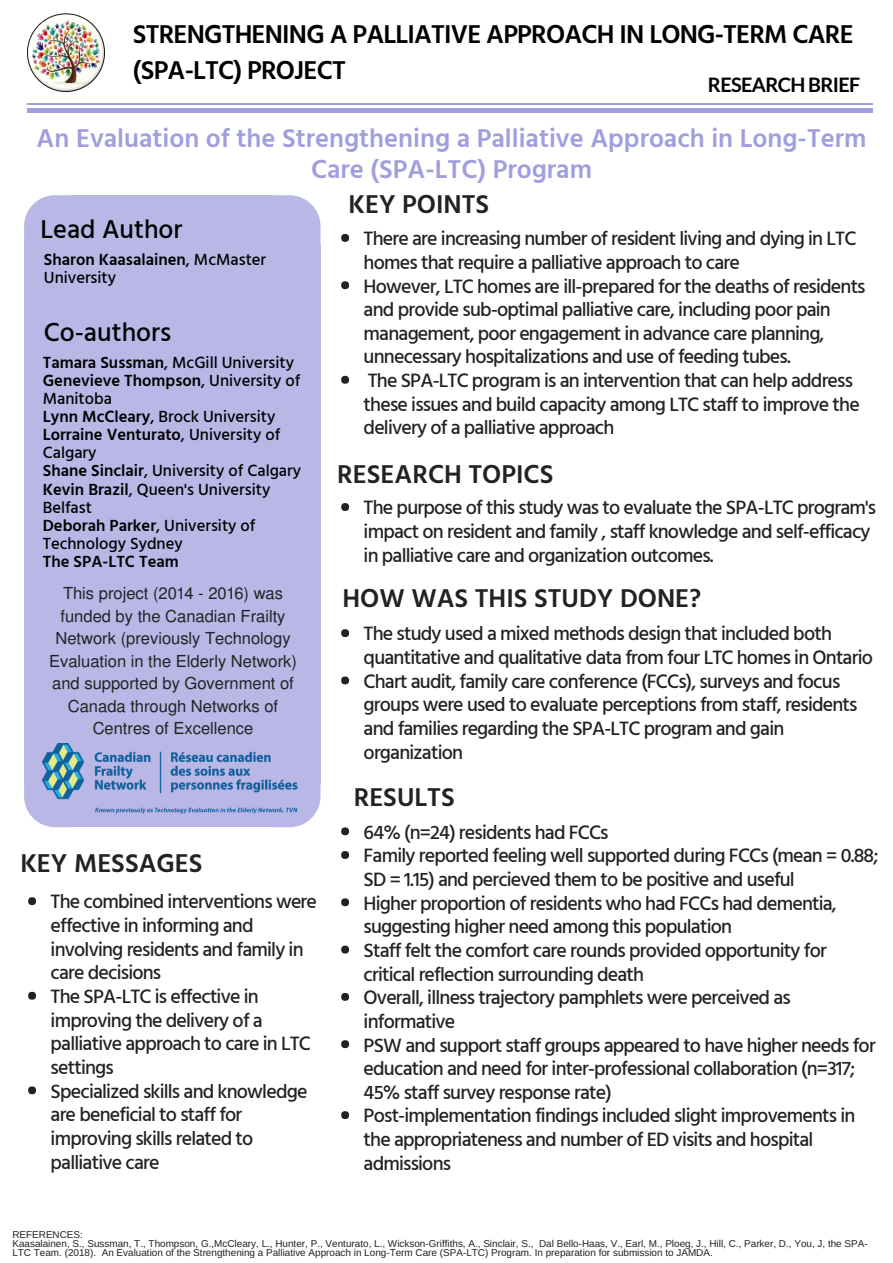
<style>
.page{position:relative;width:893px;height:1263px;background:#fff}
.page>*{position:absolute;margin:0;border:0;box-sizing:border-box;transform-origin:0 0}
.t1{font:600 26.55px/31.5px "Hind Vadodara";color:#a19ede;text-align:center}
.t2{font:600 26.55px/36px "Hind Vadodara";letter-spacing:-.03em;color:#000}
.t3{font:600 26.55px "Hind Vadodara";color:#222}
.t4{font:500 26.55px "Hind Vadodara";color:#000}
.t5{font:500 19.8px/23.7px "Hind Vadodara";letter-spacing:-.04em;color:#222}
.t6{font:700 19.8px "Lato";letter-spacing:-.03em;color:#000}
.t7{font:500 16.5px/18px "Hind Vadodara";color:#000}
.t8{font:16.5px/22.5px "Mukti";color:#222;text-align:center}
.t9{font:600 16.5px "Hind Vadodara";color:#000}
.t10{font:9.9px/9px "Arimo";color:#222}
.s1{font-weight:600}
</style>
<div class="page">
<img style="left:27px;top:14px;width:78px;height:77px">
<svg style="left:274px;top:195px;width:46px;height:50px"></svg>
<div style="left:273px;top:245px;width:47px;height:539px;background:#b9b7e6"></div>
<div style="left:70px;top:245px;width:204px;height:539px;background:#b9b7e6"></div>
<div style="left:70px;top:195px;width:204px;height:51px;background:#b9b7e6"></div>
<svg style="left:24px;top:195px;width:46px;height:50px"></svg>
<div style="left:24px;top:245px;width:48px;height:539px;background:#b9b7e6"></div>
<div style="left:70px;top:782px;width:204px;height:45px;background:#b9b7e6"></div>
<svg style="left:24px;top:784px;width:46px;height:43px"></svg>
<svg style="left:274px;top:784px;width:46px;height:43px"></svg>
<img style="left:43px;top:743px;width:259px;height:74px">
<hr style="left:28px;top:103px;width:845px;height:2px;background:#a19ede">
<div style="left:28px;top:108px;width:845px;height:5px;background:#a19ede"></div>
<div style="left:341px;top:234px;width:8px;height:8px;background:#222;border-radius:50%"></div>
<div style="left:341px;top:281px;width:8px;height:8px;background:#222;border-radius:50%"></div>
<div style="left:341px;top:376px;width:8px;height:8px;background:#222;border-radius:50%"></div>
<div style="left:341px;top:503px;width:8px;height:8px;background:#222;border-radius:50%"></div>
<div style="left:341px;top:629px;width:8px;height:8px;background:#222;border-radius:50%"></div>
<div style="left:341px;top:676px;width:8px;height:8px;background:#222;border-radius:50%"></div>
<div style="left:341px;top:827px;width:8px;height:8px;background:#222;border-radius:50%"></div>
<div style="left:341px;top:851px;width:8px;height:8px;background:#222;border-radius:50%"></div>
<div style="left:341px;top:898px;width:8px;height:8px;background:#222;border-radius:50%"></div>
<div style="left:341px;top:946px;width:8px;height:7px;background:#222;border-radius:50%"></div>
<div style="left:341px;top:993px;width:8px;height:8px;background:#222;border-radius:50%"></div>
<div style="left:341px;top:1040px;width:8px;height:8px;background:#222;border-radius:50%"></div>
<div style="left:341px;top:1111px;width:8px;height:8px;background:#222;border-radius:50%"></div>
<div style="left:28px;top:897px;width:8px;height:8px;background:#222;border-radius:50%"></div>
<div style="left:28px;top:992px;width:8px;height:8px;background:#222;border-radius:50%"></div>
<div style="left:28px;top:1086px;width:8px;height:8px;background:#222;border-radius:50%"></div>
<h1 class="t2" style="left:133px;top:15px;width:722px">STRENGTHENING A PALLIATIVE APPROACH IN LONG-TERM CARE (SPA-LTC) PROJECT</h1>
<p class="t6" style="left:708px;top:73px;width:154px">RESEARCH BRIEF</p>
<h1 class="t1" style="left:37px;top:121px;width:831px">An Evaluation of the Strengthening a Palliative Approach in Long-Term<br>Care (SPA-LTC) Program</h1>
<h1 class="t4" style="left:40px;top:208px;width:144px">Lead Author</h1>
<h1 class="t3" style="left:348px;top:183px;width:142px">KEY POINTS</h1>
<p class="t5" style="left:364px;top:226px;width:503px">There are increasing number of resident living and dying in LTC homes that require a palliative approach to care<br>However, LTC homes are ill-prepared for the deaths of residents and provide sub-optimal palliative care, including poor pain management, poor engagement in advance care planning, unnecessary hospitalizations and use of feeding tubes.<br>The SPA-LTC program is an intervention that can help address these issues and build capacity among LTC staff to improve the delivery of a palliative approach</p>
<p class="t7" style="left:44px;top:250px;width:224px"><span class="s1">Sharon Kaasalainen</span>, McMaster<br>University</p>
<h1 class="t4" style="left:44px;top:311px;width:129px">Co-authors</h1>
<p class="t7" style="left:43px;top:353px;width:260px"><span class="s1">Tamara Sussman</span>, McGill University<br><span class="s1">Genevieve Thompson</span>, University of<br>Manitoba<br><span class="s1">Lynn McCleary</span>, Brock University<br><span class="s1">Lorraine Venturato</span>, University of<br>Calgary<br><span class="s1">Shane Sinclair</span>, University of Calgary<br><span class="s1">Kevin Brazil</span>, Queen's University<br>Belfast<br><span class="s1">Deborah Parker</span>, University of<br>Technology Sydney</p>
<p class="t9" style="left:43px;top:548px;width:137px">The SPA-LTC Team</p>
<h1 class="t3" style="left:337px;top:453px;width:218px">RESEARCH TOPICS</h1>
<p class="t5" style="left:364px;top:495px;width:514px">The purpose of this study was to evaluate the SPA-LTC program's impact on resident and family , staff knowledge and self-efficacy in palliative care and organization outcomes.</p>
<p class="t8" style="left:49px;top:581px;width:249px">This project (2014 - 2016) was funded by the Canadian Frailty<br>Network (previously Technology<br>Evaluation in the Elderly Network) and supported by Government of<br>Canada through Networks of<br>Centres of Excellence</p>
<h1 class="t3" style="left:20px;top:842px;width:184px">KEY MESSAGES</h1>
<p class="t5" style="left:51px;top:889px;width:268px">The combined interventions were effective in informing and involving residents and family in care decisions<br>The SPA-LTC is effective in improving the delivery of a palliative approach to care in LTC settings<br>Specialized skills and knowledge are beneficial to staff for improving skills related to palliative care</p>
<h1 class="t3" style="left:342px;top:577px;width:360px">HOW WAS THIS STUDY DONE?</h1>
<p class="t5" style="left:364px;top:621px;width:511px">The study used a mixed methods design that included both quantitative and qualitative data from four LTC homes in Ontario Chart audit, family care conference (FCCs), surveys and focus groups were used to evaluate perceptions from staff, residents and families regarding the SPA-LTC program and gain organization</p>
<h1 class="t3" style="left:354px;top:776px;width:103px">RESULTS</h1>
<p class="t5" style="left:364px;top:819px;width:516px">64% (n=24) residents had FCCs<br>Family reported feeling well supported during FCCs (mean = 0.88; SD = 1.15) and percieved them to be positive and useful<br>Higher proportion of residents who had FCCs had dementia, suggesting higher need among this population<br>Staff felt the comfort care rounds provided opportunity for critical reflection surrounding death<br>Overall, illness trajectory pamphlets were perceived as informative<br>PSW and support staff groups appeared to have higher needs for education and need for inter-professional collaboration (n=317; 45% staff survey response rate)<br>Post-implementation findings included slight improvements in the appropriateness and number of ED visits and hospital admissions</p>
<p class="t10" style="left:12px;top:1230px;width:857px">REFERENCES:<br>Kaasalainen, S., Sussman, T., Thompson, G.,McCleary, L., Hunter, P., Venturato, L., Wickson-Griffiths, A., Sinclair, S., Dal Bello-Haas, V., Earl, M., Ploeg, J., Hill, C., Parker, D., You, J, the SPA-<br>LTC Team. (2018). An Evaluation of the Strengthening a Palliative Approach in Long-Term Care (SPA-LTC) Program. In preparation for submission to JAMDA.</p>
</div>
